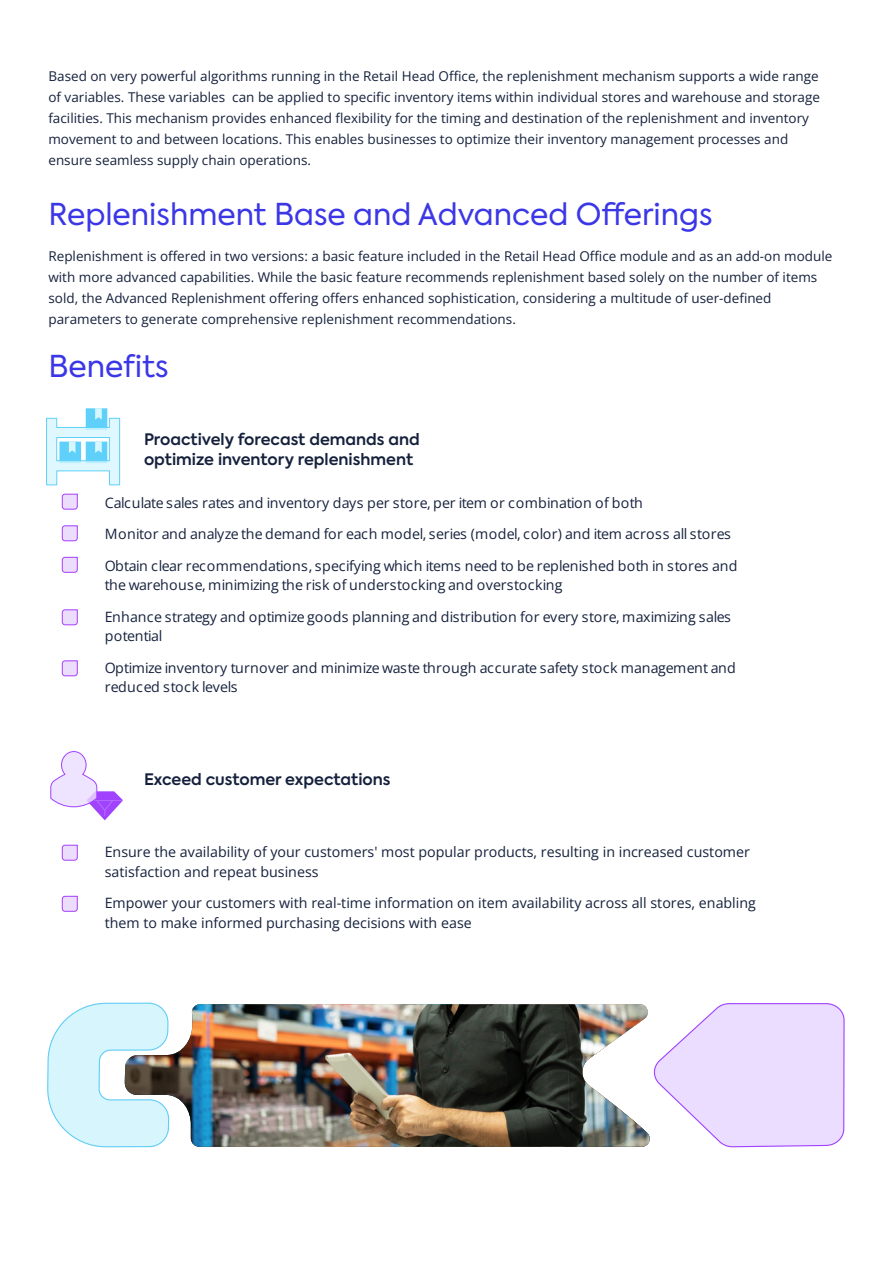
<style>
.page{position:relative;width:893px;height:1263px;background:#fff}
.page>*{position:absolute;margin:0;border:0;box-sizing:border-box;transform-origin:0 0}
.t1{font:30px "Axiforma";color:#3b37e6}
.t2{font:600 15.75px/19.2px "Axiforma";color:#15213c}
.t3{font:14.25px/19.5px "Open Sans";color:#15213c}
.t4{font:13.5px/21px "Open Sans";color:#15213c}
</style>
<div class="page">
<svg style="left:62px;top:493px;width:16px;height:17px"></svg>
<svg style="left:62px;top:525px;width:16px;height:17px"></svg>
<svg style="left:62px;top:844px;width:16px;height:17px"></svg>
<svg style="left:62px;top:895px;width:16px;height:17px"></svg>
<svg style="left:62px;top:557px;width:16px;height:16px"></svg>
<svg style="left:62px;top:609px;width:16px;height:17px"></svg>
<svg style="left:62px;top:660px;width:16px;height:17px"></svg>
<svg style="left:50px;top:751px;width:73px;height:69px"></svg>
<svg style="left:653px;top:1003px;width:192px;height:145px"></svg>
<img style="left:170px;top:1004px;width:480px;height:143px">
<svg style="left:47px;top:1002px;width:123px;height:146px"></svg>
<svg style="left:46px;top:408px;width:74px;height:77px"></svg>
<p class="t4" style="left:48px;top:65px;width:773px">Based on very powerful algorithms running in the Retail Head Office, the replenishment mechanism supports a wide range of variables. These variables can be applied to specific inventory items within individual stores and warehouse and storage facilities. This mechanism provides enhanced flexibility for the timing and destination of the replenishment and inventory movement to and between locations. This enables businesses to optimize their inventory management processes and ensure seamless supply chain operations.</p>
<h1 class="t1" style="left:48px;top:195px;width:666px">Replenishment Base and Advanced Offerings</h1>
<p class="t4" style="left:48px;top:245px;width:785px">Replenishment is offered in two versions: a basic feature included in the Retail Head Office module and as an add-on module with more advanced capabilities. While the basic feature recommends replenishment based solely on the number of items sold, the Advanced Replenishment offering offers enhanced sophistication, considering a multitude of user-defined parameters to generate comprehensive replenishment recommendations.</p>
<h1 class="t1" style="left:48px;top:346px;width:121px">Benefits</h1>
<p class="t2" style="left:144px;top:430px;width:277px">Proactively forecast demands and optimize inventory replenishment</p>
<p class="t3" style="left:105px;top:492px;width:540px">Calculate sales rates and inventory days per store, per item or combination of both</p>
<p class="t3" style="left:105px;top:524px;width:628px">Monitor and analyze the demand for each model, series (model, color) and item across all stores</p>
<p class="t3" style="left:105px;top:555px;width:634px">Obtain clear recommendations, specifying which items need to be replenished both in stores and the warehouse, minimizing the risk of understocking and overstocking</p>
<p class="t3" style="left:105px;top:606px;width:628px">Enhance strategy and optimize goods planning and distribution for every store, maximizing sales potential</p>
<p class="t3" style="left:105px;top:657px;width:633px">Optimize inventory turnover and minimize waste through accurate safety stock management and reduced stock levels</p>
<p class="t2" style="left:144px;top:769px;width:248px">Exceed customer expectations</p>
<p class="t3" style="left:105px;top:842px;width:647px">Ensure the availability of your customers' most popular products, resulting in increased customer satisfaction and repeat business</p>
<p class="t3" style="left:105px;top:893px;width:653px">Empower your customers with real-time information on item availability across all stores, enabling them to make informed purchasing decisions with ease</p>
</div>
